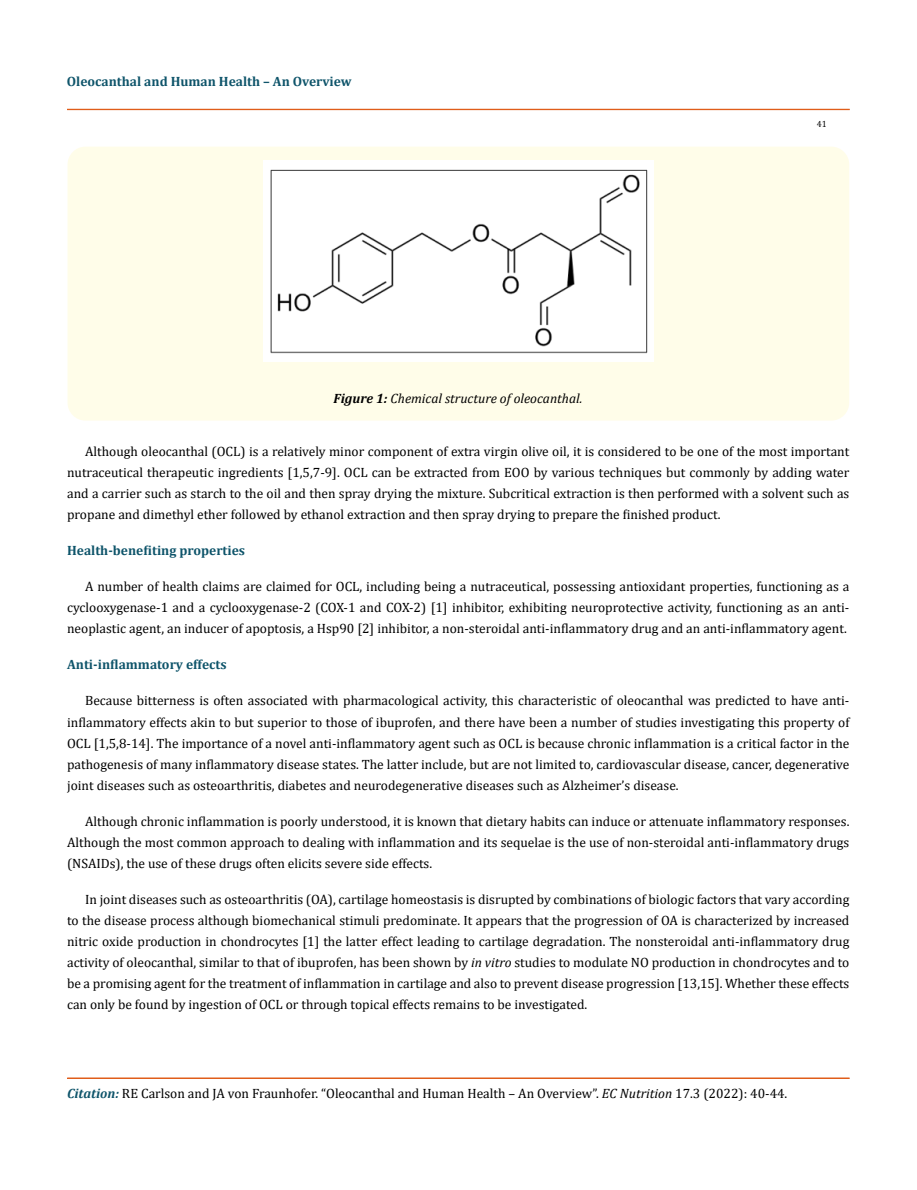
<style>
.page{position:relative;width:917px;height:1190px;background:#fff}
.page>*{position:absolute;margin:0;border:0;box-sizing:border-box;transform-origin:0 0}
.t1{font:13.5px/21px "Cambria";color:#000;text-align:justify}
.t2{font:700 13.5px "Cambria";color:#0e546a}
.t3{font:italic 13.5px "Cambria";color:#000}
.t4{font:9px "Cambria";color:#000}
.s1{font-weight:700}
.s2{font-style:italic}
.s3{font-weight:700;font-style:italic;color:#0e546a}
</style>
<div class="page">
<div style="left:67px;top:109px;width:782px;height:1px;border:1px solid #e05d1a"></div>
<div style="left:67px;top:1078px;width:782px;height:1px;border:1px solid #e05d1a"></div>
<div style="left:68px;top:147px;width:781px;height:273px;background:#fffde9;border-radius:18px"></div>
<img style="left:263px;top:160px;width:390px;height:201px">
<p class="t2" style="left:67px;top:72px;width:286px">Oleocanthal and Human Health – An Overview</p>
<p class="t3" style="left:333px;top:389px;width:250px"><span class="s1">Figure 1:</span> Chemical structure of oleocanthal.</p>
<p class="t4" style="left:816px;top:118px;width:11px">41</p>
<p class="t1" style="left:67px;top:441px;width:783px;text-indent:18px">Although oleocanthal (OCL) is a relatively minor component of extra virgin olive oil, it is considered to be one of the most important nutraceutical therapeutic ingredients [1,5,7-9]. OCL can be extracted from EOO by various techniques but commonly by adding water and a carrier such as starch to the oil and then spray drying the mixture. Subcritical extraction is then performed with a solvent such as propane and dimethyl ether followed by ethanol extraction and then spray drying to prepare the finished product.</p>
<p class="t2" style="left:67px;top:541px;width:180px">Health-benefiting properties</p>
<p class="t1" style="left:67px;top:576px;width:783px;text-indent:18px">A number of health claims are claimed for OCL, including being a nutraceutical, possessing antioxidant properties, functioning as a cyclooxygenase-1 and a cyclooxygenase-2 (COX-1 and COX-2) [1] inhibitor, exhibiting neuroprotective activity, functioning as an anti&shy;neoplastic agent, an inducer of apoptosis, a Hsp90 [2] inhibitor, a non-steroidal anti-inflammatory drug and an anti-inflammatory agent.</p>
<p class="t2" style="left:67px;top:655px;width:161px">Anti-inflammatory effects</p>
<p class="t1" style="left:67px;top:690px;width:783px;text-indent:18px">Because bitterness is often associated with pharmacological activity, this characteristic of oleocanthal was predicted to have anti&shy;inflammatory effects akin to but superior to those of ibuprofen, and there have been a number of studies investigating this property of OCL [1,5,8-14]. The importance of a novel anti-inflammatory agent such as OCL is because chronic inflammation is a critical factor in the pathogenesis of many inflammatory disease states. The latter include, but are not limited to, cardiovascular disease, cancer, degenerative joint diseases such as osteoarthritis, diabetes and neurodegenerative diseases such as Alzheimer’s disease.</p>
<p class="t1" style="left:67px;top:810px;width:783px;text-indent:18px">Although chronic inflammation is poorly understood, it is known that dietary habits can induce or attenuate inflammatory responses.<br>Although the most common approach to dealing with inflammation and its sequelae is the use of non-steroidal anti-inflammatory drugs (NSAIDs), the use of these drugs often elicits severe side effects.</p>
<p class="t1" style="left:67px;top:888px;width:783px;text-indent:18px">In joint diseases such as osteoarthritis (OA), cartilage homeostasis is disrupted by combinations of biologic factors that vary according to the disease process although biomechanical stimuli predominate. It appears that the progression of OA is characterized by increased nitric oxide production in chondrocytes [1] the latter effect leading to cartilage degradation. The nonsteroidal anti-inflammatory drug activity of oleocanthal, similar to that of ibuprofen, has been shown by <span class="s2">in vitro</span> studies to modulate NO production in chondrocytes and to be a promising agent for the treatment of inflammation in cartilage and also to prevent disease progression [13,15]. Whether these effects can only be found by ingestion of OCL or through topical effects remains to be investigated.</p>
<p class="t1" style="left:67px;top:1083px;width:721px"><span class="s3">Citation:</span> RE Carlson and JA von Fraunhofer. “Oleocanthal and Human Health – An Overview”. <span class="s2">EC Nutrition</span> 17.3 (2022): 40-44.</p>
</div>
